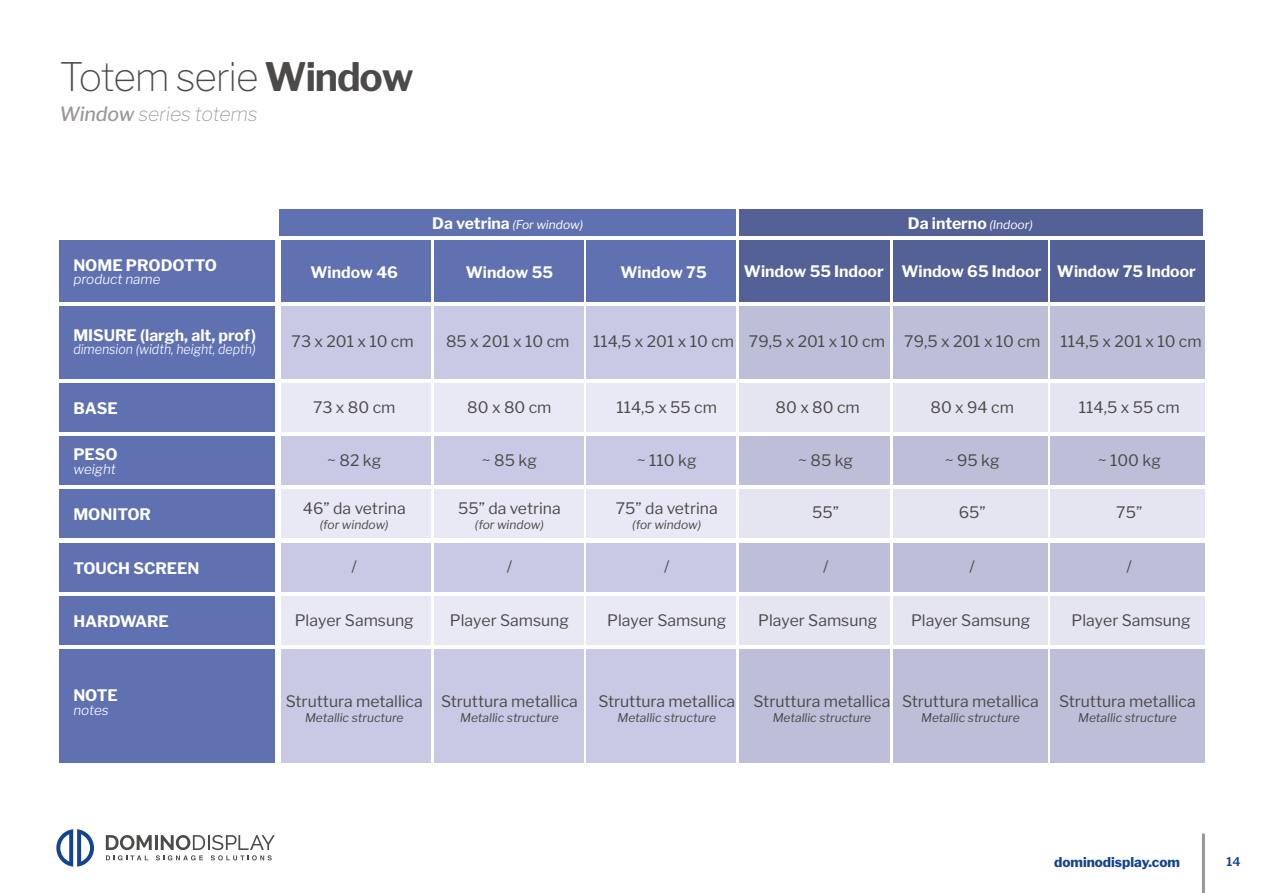
<style>
.page{position:relative;width:1263px;height:893px;background:#fff}
.page>*{position:absolute;margin:0;border:0;box-sizing:border-box;transform-origin:0 0}
.t1{font:100 39px "Libre Franklin";letter-spacing:-.03em;color:#4c4a49}
.t2{font:italic 100 19.5px "Libre Franklin";letter-spacing:-.01em;color:#9b9796}
.t3{font:15.75px "Libre Franklin";color:#4c4a49}
.t4{font:700 15.75px "Libre Franklin";color:#fff}
.t5{font:italic 300 13.5px "Libre Franklin";color:#fff;scale:.92 1}
.t6{font:italic 300 13.5px "Libre Franklin";color:#fff}
.t7{font:800 13.5px "Libre Franklin";color:#144391}
.t8{font:italic 12px "Libre Franklin";color:#4c4a49}
.t9{font:italic 12px "Libre Franklin";color:#fff}
.t10{font:600 12px "Libre Franklin";color:#144391}
.s1{font-weight:700}
.s2{font-weight:500}
.s3{font-weight:700;font-style:normal;font-size:15.75px}
.s4{font-weight:400;font-style:italic;font-size:12px}
</style>
<div class="page">
<svg style="left:56px;top:829px;width:38px;height:38px"></svg>
<svg style="left:106px;top:835px;width:169px;height:25px"></svg>
<hr style="left:1202px;top:833px;width:3px;height:60px;background:#9b9796">
<div style="left:60px;top:241px;width:215px;height:61px;background:#6071b1"></div>
<div style="left:434px;top:241px;width:149px;height:61px;background:#6071b1"></div>
<div style="left:281px;top:241px;width:150px;height:61px;background:#6071b1"></div>
<div style="left:586px;top:241px;width:150px;height:61px;background:#6071b1"></div>
<div style="left:280px;top:209px;width:456px;height:27px;background:#6071b1"></div>
<div style="left:739px;top:241px;width:151px;height:61px;background:#536196"></div>
<div style="left:893px;top:241px;width:155px;height:61px;background:#536196"></div>
<div style="left:1051px;top:241px;width:154px;height:61px;background:#536196"></div>
<div style="left:740px;top:209px;width:463px;height:27px;background:#536196"></div>
<div style="left:60px;top:307px;width:215px;height:72px;background:#6071b1"></div>
<div style="left:434px;top:307px;width:149px;height:72px;background:#c8cae5"></div>
<div style="left:281px;top:307px;width:150px;height:72px;background:#c8cae5"></div>
<div style="left:586px;top:307px;width:150px;height:72px;background:#c8cae5"></div>
<div style="left:739px;top:307px;width:151px;height:72px;background:#bdbfd9"></div>
<div style="left:893px;top:307px;width:155px;height:72px;background:#bdbfd9"></div>
<div style="left:1051px;top:307px;width:154px;height:72px;background:#bdbfd9"></div>
<div style="left:60px;top:649px;width:215px;height:114px;background:#6071b1"></div>
<div style="left:434px;top:649px;width:149px;height:114px;background:#c8cae5"></div>
<div style="left:281px;top:649px;width:150px;height:114px;background:#c8cae5"></div>
<div style="left:586px;top:649px;width:150px;height:114px;background:#c8cae5"></div>
<div style="left:739px;top:649px;width:151px;height:114px;background:#bdbfd9"></div>
<div style="left:893px;top:649px;width:155px;height:114px;background:#bdbfd9"></div>
<div style="left:1051px;top:649px;width:154px;height:114px;background:#bdbfd9"></div>
<div style="left:60px;top:383px;width:215px;height:49px;background:#6071b1"></div>
<div style="left:434px;top:383px;width:149px;height:49px;background:#e9e9f5"></div>
<div style="left:281px;top:383px;width:150px;height:49px;background:#e9e9f5"></div>
<div style="left:586px;top:383px;width:150px;height:49px;background:#e9e9f5"></div>
<div style="left:739px;top:383px;width:151px;height:49px;background:#e4e5f0"></div>
<div style="left:893px;top:383px;width:155px;height:49px;background:#e4e5f0"></div>
<div style="left:1051px;top:383px;width:154px;height:49px;background:#e4e5f0"></div>
<div style="left:60px;top:489px;width:215px;height:49px;background:#6071b1"></div>
<div style="left:434px;top:489px;width:149px;height:49px;background:#e9e9f5"></div>
<div style="left:281px;top:489px;width:150px;height:49px;background:#e9e9f5"></div>
<div style="left:586px;top:489px;width:150px;height:49px;background:#e9e9f5"></div>
<div style="left:739px;top:489px;width:151px;height:49px;background:#e4e5f0"></div>
<div style="left:893px;top:489px;width:155px;height:49px;background:#e4e5f0"></div>
<div style="left:1051px;top:489px;width:154px;height:49px;background:#e4e5f0"></div>
<div style="left:60px;top:436px;width:215px;height:49px;background:#6071b1"></div>
<div style="left:434px;top:436px;width:149px;height:49px;background:#c8cae5"></div>
<div style="left:281px;top:436px;width:150px;height:49px;background:#c8cae5"></div>
<div style="left:586px;top:436px;width:150px;height:49px;background:#c8cae5"></div>
<div style="left:739px;top:436px;width:151px;height:49px;background:#bdbfd9"></div>
<div style="left:893px;top:436px;width:155px;height:49px;background:#bdbfd9"></div>
<div style="left:1051px;top:436px;width:154px;height:49px;background:#bdbfd9"></div>
<div style="left:60px;top:543px;width:215px;height:48px;background:#6071b1"></div>
<div style="left:434px;top:543px;width:149px;height:48px;background:#c8cae5"></div>
<div style="left:281px;top:543px;width:150px;height:48px;background:#c8cae5"></div>
<div style="left:586px;top:543px;width:150px;height:48px;background:#c8cae5"></div>
<div style="left:739px;top:543px;width:151px;height:48px;background:#bdbfd9"></div>
<div style="left:893px;top:543px;width:155px;height:48px;background:#bdbfd9"></div>
<div style="left:1051px;top:543px;width:154px;height:48px;background:#bdbfd9"></div>
<div style="left:60px;top:596px;width:215px;height:49px;background:#6071b1"></div>
<div style="left:434px;top:596px;width:149px;height:49px;background:#e9e9f5"></div>
<div style="left:281px;top:596px;width:150px;height:49px;background:#e9e9f5"></div>
<div style="left:586px;top:596px;width:150px;height:49px;background:#e9e9f5"></div>
<div style="left:739px;top:596px;width:151px;height:49px;background:#e4e5f0"></div>
<div style="left:893px;top:596px;width:155px;height:49px;background:#e4e5f0"></div>
<div style="left:1051px;top:596px;width:154px;height:49px;background:#e4e5f0"></div>
<h1 class="t1" style="left:60px;top:53px;width:356px">Totem serie <span class="s1">Window</span></h1>
<p class="t2" style="left:60px;top:102px;width:200px"><span class="s2">Window</span> series totems</p>
<p class="t4" style="left:73px;top:255px;width:145px">NOME PRODOTTO</p>
<p class="t6" style="left:73px;top:271px;width:89px">product name</p>
<p class="t4" style="left:73px;top:325px;width:184px">MISURE (largh, alt, prof)</p>
<p class="t5" style="left:73px;top:341px;width:200px">dimension (width, height, depth)</p>
<p class="t4" style="left:73px;top:399px;width:46px">BASE</p>
<p class="t4" style="left:73px;top:445px;width:46px">PESO</p>
<p class="t6" style="left:73px;top:461px;width:44px">weight</p>
<p class="t4" style="left:73px;top:505px;width:79px">MONITOR</p>
<p class="t4" style="left:73px;top:558px;width:128px">TOUCH SCREEN</p>
<p class="t4" style="left:73px;top:611px;width:97px">HARDWARE</p>
<p class="t4" style="left:73px;top:686px;width:46px">NOTE</p>
<p class="t6" style="left:73px;top:702px;width:37px">notes</p>
<p class="t9" style="left:432px;top:217px;width:152px"><span class="s3">Da vetrina</span> (For window)</p>
<p class="t4" style="left:311px;top:262px;width:89px">Window 46</p>
<p class="t4" style="left:466px;top:262px;width:89px">Window 55</p>
<p class="t4" style="left:620px;top:262px;width:88px">Window 75</p>
<p class="t4" style="left:908px;top:213px;width:126px">Da interno <span class="s4">(Indoor)</span></p>
<p class="t4" style="left:744px;top:262px;width:453px">Window 55 Indoor Window 65 Indoor Window 75 Indoor</p>
<p class="t3" style="left:292px;top:332px;width:124px">73 x 201 x 10 cm</p>
<p class="t3" style="left:446px;top:332px;width:125px">85 x 201 x 10 cm</p>
<p class="t3" style="left:593px;top:332px;width:143px">114,5 x 201 x 10 cm</p>
<p class="t3" style="left:749px;top:332px;width:293px">79,5 x 201 x 10 cm 79,5 x 201 x 10 cm</p>
<p class="t3" style="left:1060px;top:332px;width:143px">114,5 x 201 x 10 cm</p>
<p class="t3" style="left:313px;top:398px;width:84px">73 x 80 cm</p>
<p class="t3" style="left:467px;top:398px;width:86px">80 x 80 cm</p>
<p class="t3" style="left:616px;top:398px;width:102px">114,5 x 55 cm</p>
<p class="t3" style="left:327px;top:451px;width:56px">~ 82 kg</p>
<p class="t3" style="left:482px;top:451px;width:56px">~ 85 kg</p>
<p class="t3" style="left:637px;top:451px;width:61px">~ 110 kg</p>
<p class="t3" style="left:458px;top:499px;width:104px">55” da vetrina</p>
<p class="t8" style="left:475px;top:518px;width:70px">(for window)</p>
<p class="t3" style="left:303px;top:499px;width:104px">46” da vetrina</p>
<p class="t8" style="left:320px;top:518px;width:70px">(for window)</p>
<p class="t3" style="left:616px;top:499px;width:103px">75” da vetrina</p>
<p class="t8" style="left:632px;top:518px;width:70px">(for window)</p>
<p class="t3" style="left:352px;top:557px;width:7px">/</p>
<p class="t3" style="left:507px;top:557px;width:7px">/</p>
<p class="t3" style="left:664px;top:557px;width:7px">/</p>
<p class="t3" style="left:295px;top:611px;width:121px">Player Samsung</p>
<p class="t3" style="left:450px;top:611px;width:121px">Player Samsung</p>
<p class="t3" style="left:607px;top:611px;width:121px">Player Samsung</p>
<p class="t3" style="left:775px;top:398px;width:86px">80 x 80 cm</p>
<p class="t3" style="left:930px;top:398px;width:85px">80 x 94 cm</p>
<p class="t3" style="left:1079px;top:398px;width:102px">114,5 x 55 cm</p>
<p class="t3" style="left:798px;top:451px;width:56px">~ 85 kg</p>
<p class="t3" style="left:945px;top:451px;width:56px">~ 95 kg</p>
<p class="t3" style="left:1098px;top:451px;width:65px">~ 100 kg</p>
<p class="t3" style="left:812px;top:503px;width:28px">55”</p>
<p class="t3" style="left:959px;top:503px;width:28px">65”</p>
<p class="t3" style="left:1116px;top:503px;width:28px">75”</p>
<p class="t3" style="left:823px;top:557px;width:7px">/</p>
<p class="t3" style="left:969px;top:557px;width:7px">/</p>
<p class="t3" style="left:1126px;top:557px;width:7px">/</p>
<p class="t3" style="left:758px;top:611px;width:121px">Player Samsung</p>
<p class="t3" style="left:911px;top:611px;width:121px">Player Samsung</p>
<p class="t3" style="left:1071px;top:611px;width:121px">Player Samsung</p>
<p class="t3" style="left:286px;top:691px;width:138px">Struttura metallica</p>
<p class="t8" style="left:305px;top:710px;width:100px">Metallic structure</p>
<p class="t3" style="left:441px;top:691px;width:138px">Struttura metallica</p>
<p class="t8" style="left:460px;top:710px;width:100px">Metallic structure</p>
<p class="t3" style="left:598px;top:691px;width:138px">Struttura metallica</p>
<p class="t8" style="left:617px;top:710px;width:100px">Metallic structure</p>
<p class="t3" style="left:753px;top:691px;width:138px">Struttura metallica</p>
<p class="t8" style="left:773px;top:710px;width:100px">Metallic structure</p>
<p class="t3" style="left:902px;top:691px;width:138px">Struttura metallica</p>
<p class="t8" style="left:921px;top:710px;width:100px">Metallic structure</p>
<p class="t3" style="left:1059px;top:691px;width:138px">Struttura metallica</p>
<p class="t8" style="left:1078px;top:710px;width:100px">Metallic structure</p>
<p class="t7" style="left:1054px;top:854px;width:127px">dominodisplay.com</p>
<p class="t10" style="left:1226px;top:854px;width:16px">14</p>
</div>
